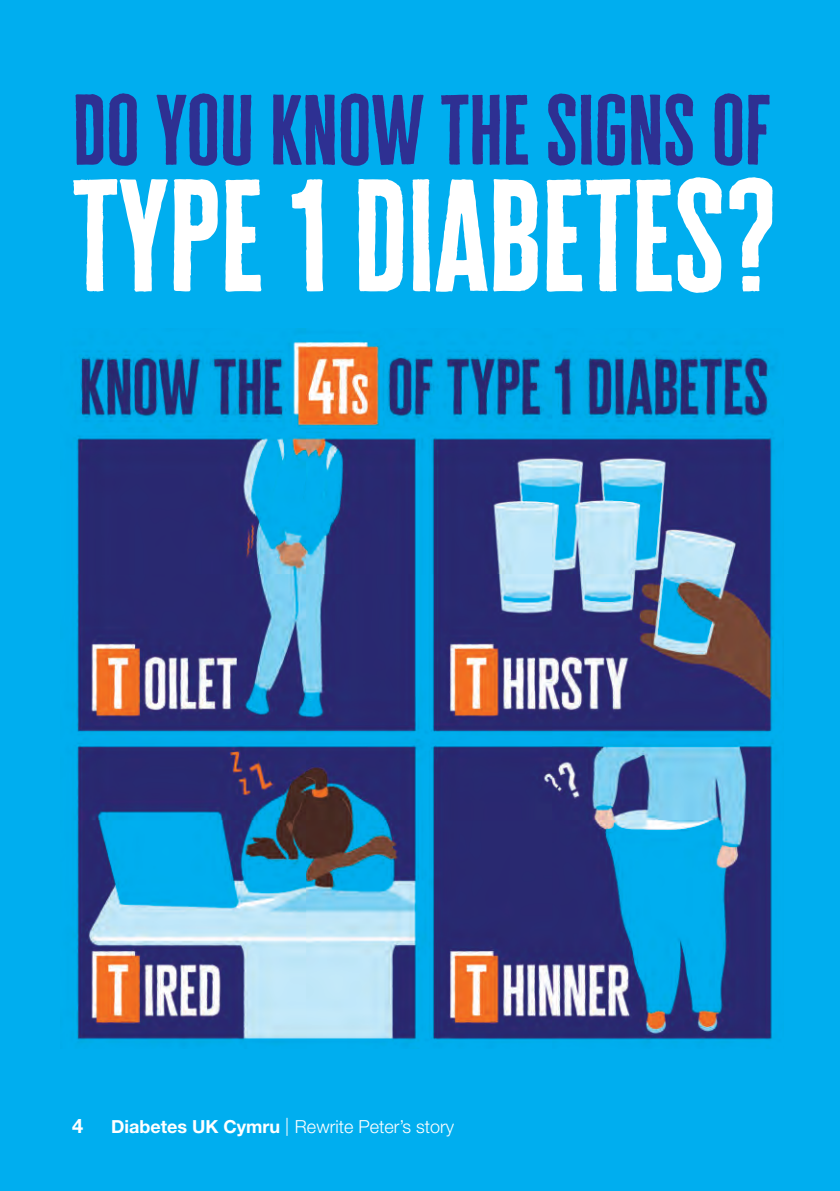
<style>
.page{position:relative;width:840px;height:1191px;background:#fff}
.page>*{position:absolute;margin:0;border:0;box-sizing:border-box;transform-origin:0 0}
.t1{font:130.6px "Cheddar Gothic Sans";color:#fff}
.t2{font:81.4px "Cheddar Gothic Sans";color:#2e3092}
.t3{font:700 20px "Helvetica Neue LT Std";color:#fff}
.t4{font:300 18px "Helvetica Neue LT Std";color:#fff}
.s1{font-weight:700}
</style>
<div class="page">
<div style="left:0;top:0;width:839px;height:1191px;background:#00aeef"></div>
<img style="left:73px;top:329px;width:704px;height:714px">
<h2 class="t2" style="left:73px;top:94px;width:699px">DO YOU KNOW THE SIGNS OF</h2>
<h1 class="t1" style="left:72px;top:177px;width:705px">TYPE 1 DIABETES?</h1>
<p class="t3" style="left:72px;top:1119px;width:13px">4</p>
<p class="t4" style="left:111px;top:1120px;width:344px"><span class="s1">Diabetes UK Cymru</span> | Rewrite Peter’s story</p>
</div>
